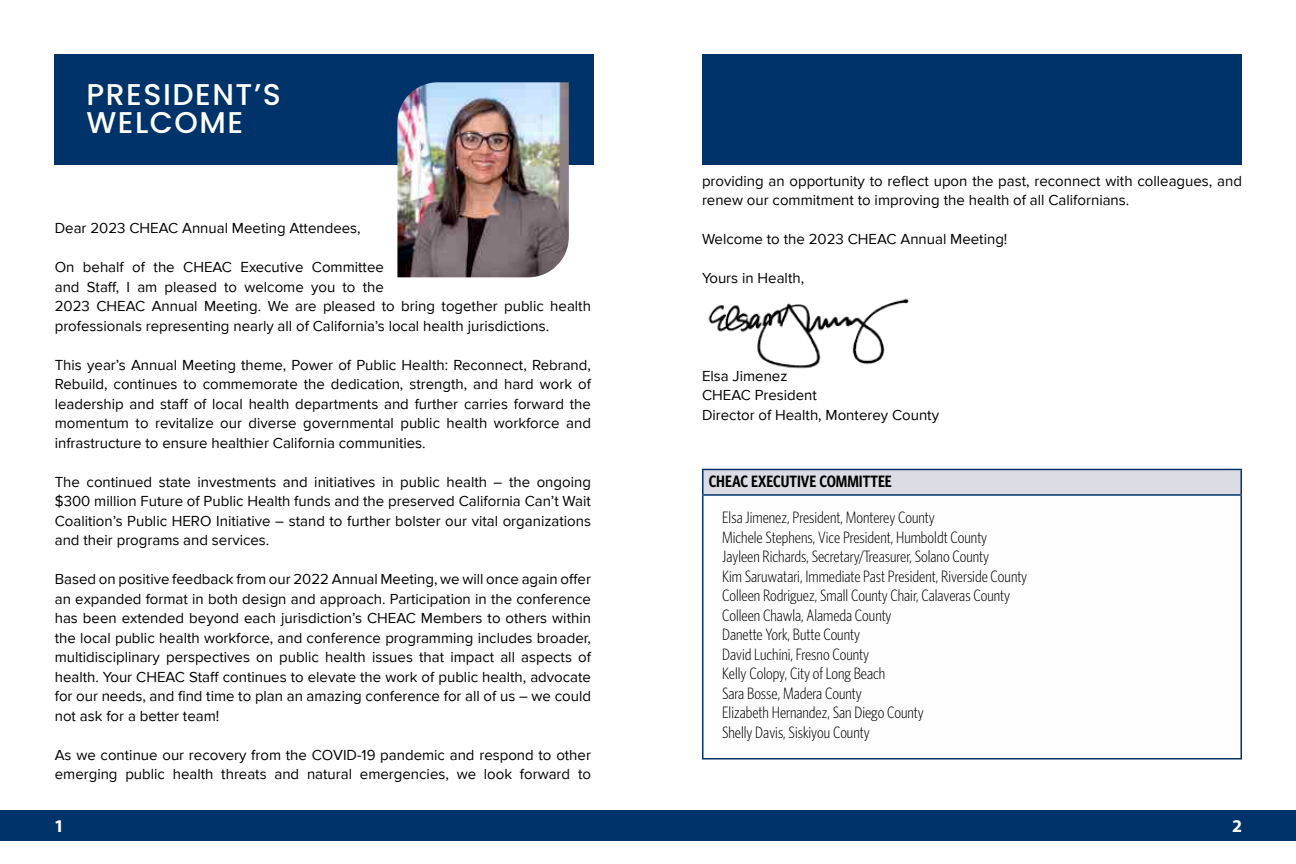
<style>
.page{position:relative;width:1296px;height:864px;background:#fff}
.page>*{position:absolute;margin:0;border:0;box-sizing:border-box;transform-origin:0 0}
.t1{font:500 30px/28.5px "Poppins";letter-spacing:.05em;color:#fefefe}
.t2{font:700 18px "Myriad Pro";color:#fefefe}
.t3{font:300 16.5px/19.5px "Whitney Condensed";color:#000}
.t4{font:600 16.5px "Whitney Condensed";color:#000}
.t5{font:15px/19.5px "Proxima Nova";color:#000}
</style>
<div class="page">
<div style="left:0;top:811px;width:648px;height:30px;background:#003369"></div>
<div style="left:648px;top:811px;width:648px;height:30px;background:#003369"></div>
<div style="left:54px;top:54px;width:540px;height:110px;background:#003369"></div>
<div style="left:702px;top:54px;width:540px;height:110px;background:#003369"></div>
<img style="left:397px;top:82px;width:172px;height:195px">
<img style="left:708px;top:298px;width:201px;height:71px">
<div style="left:703px;top:469px;width:538px;height:26px;background:#dcdce4"></div>
<hr style="left:702px;top:469px;width:540px;height:1px;background:#003369">
<hr style="left:702px;top:470px;width:2px;height:24px;background:#003369">
<hr style="left:1240px;top:470px;width:2px;height:24px;background:#003369">
<hr style="left:702px;top:494px;width:540px;height:2px;background:#003369">
<hr style="left:702px;top:496px;width:2px;height:262px;background:#003369">
<hr style="left:1240px;top:496px;width:2px;height:262px;background:#003369">
<hr style="left:702px;top:758px;width:540px;height:2px;background:#003369">
<h1 class="t1" style="left:86px;top:80px;width:196px">PRESIDENT’S<br>WELCOME</h1>
<p class="t5" style="left:55px;top:219px;width:307px">Dear 2023 CHEAC Annual Meeting Attendees,</p>
<p class="t5" style="left:55px;top:258px;width:538px">On behalf of the CHEAC Executive Committee<br>and Staff, I am pleased to welcome you to the<br>2023 CHEAC Annual Meeting. We are pleased to bring together public health professionals representing nearly all of California’s local health jurisdictions.</p>
<p class="t5" style="left:55px;top:355px;width:538px;text-align:justify">This year’s Annual Meeting theme, Power of Public Health: Reconnect, Rebrand, Rebuild, continues to commemorate the dedication, strength, and hard work of leadership and staff of local health departments and further carries forward the momentum to revitalize our diverse governmental public health workforce and infrastructure to ensure healthier California communities.</p>
<p class="t5" style="left:55px;top:472px;width:538px;text-align:justify">The continued state investments and initiatives in public health – the ongoing $300 million Future of Public Health funds and the preserved California Can’t Wait Coalition’s Public HERO Initiative – stand to further bolster our vital organizations and their programs and services.</p>
<p class="t5" style="left:55px;top:570px;width:538px;text-align:justify">Based on positive feedback from our 2022 Annual Meeting, we will once again offer an expanded format in both design and approach. Participation in the conference has been extended beyond each jurisdiction’s CHEAC Members to others within the local public health workforce, and conference programming includes broader, multidisciplinary perspectives on public health issues that impact all aspects of health. Your CHEAC Staff continues to elevate the work of public health, advocate for our needs, and find time to plan an amazing conference for all of us – we could not ask for a better team!</p>
<p class="t5" style="left:55px;top:745px;width:538px">As we continue our recovery from the COVID-19 pandemic and respond to other emerging public health threats and natural emergencies, we look forward to</p>
<p class="t2" style="left:54px;top:814px;width:11px">1</p>
<p class="t5" style="left:702px;top:171px;width:541px">providing an opportunity to reflect upon the past, reconnect with colleagues, and renew our commitment to improving the health of all Californians.</p>
<p class="t5" style="left:702px;top:230px;width:307px">Welcome to the 2023 CHEAC Annual Meeting!</p>
<p class="t5" style="left:702px;top:269px;width:104px">Yours in Health,</p>
<p class="t5" style="left:702px;top:366px;width:239px">Elsa Jimenez<br>CHEAC President<br>Director of Health, Monterey County</p>
<p class="t4" style="left:709px;top:472px;width:185px">CHEAC EXECUTIVE COMMITTEE</p>
<p class="t3" style="left:722px;top:508px;width:307px">Elsa Jimenez, President, Monterey County<br>Michele Stephens, Vice President, Humboldt County Jayleen Richards, Secretary/Treasurer, Solano County<br>Kim Saruwatari, Immediate Past President, Riverside County Colleen Rodriguez, Small County Chair, Calaveras County Colleen Chawla, Alameda County<br>Danette York, Butte County<br>David Luchini, Fresno County<br>Kelly Colopy, City of Long Beach<br>Sara Bosse, Madera County<br>Elizabeth Hernandez, San Diego County<br>Shelly Davis, Siskiyou County</p>
<p class="t2" style="left:1232px;top:814px;width:11px">2</p>
</div>
